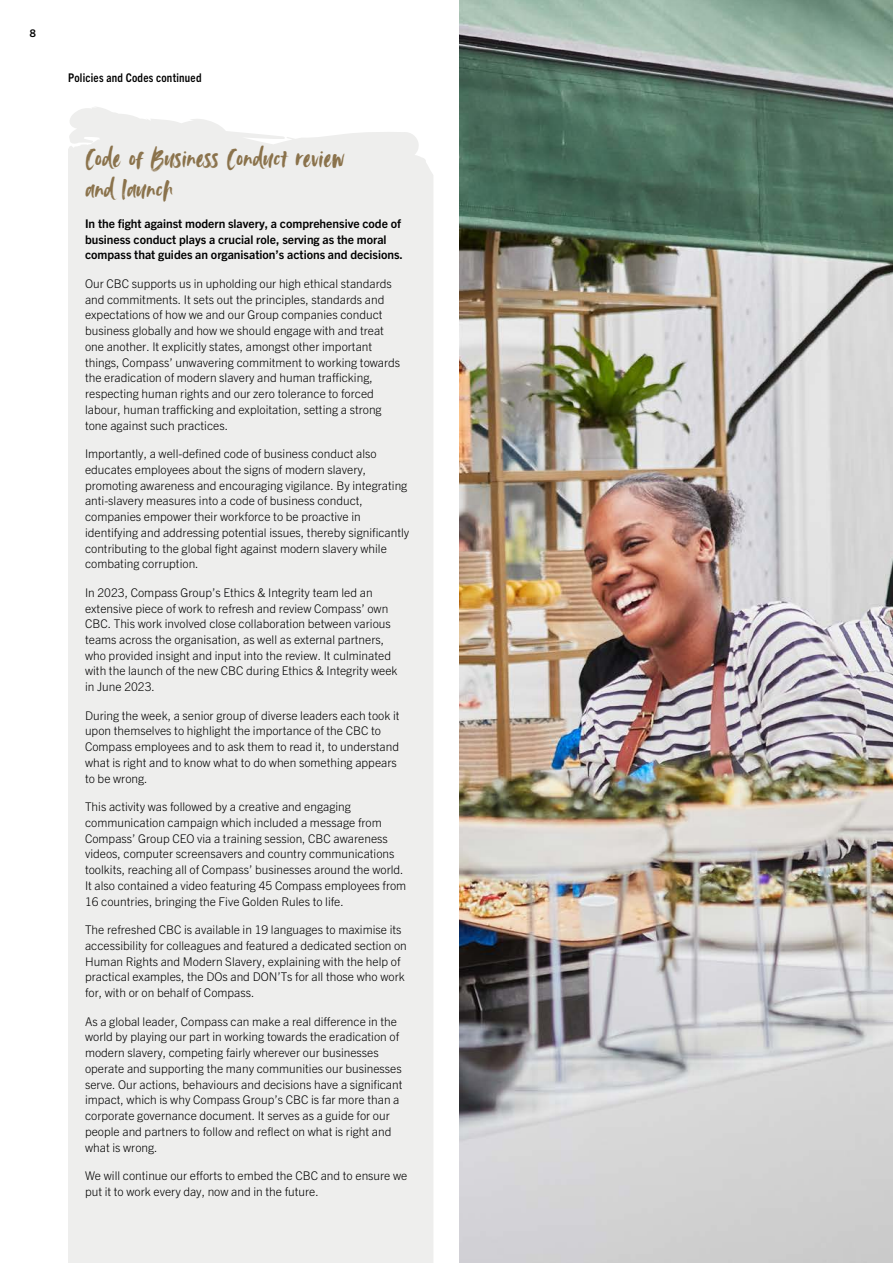
<style>
.page{position:relative;width:893px;height:1263px;background:#fff}
.page>*{position:absolute;margin:0;border:0;box-sizing:border-box;transform-origin:0 0}
.t1{font:28.5px/31.5px "Avallon Alt";letter-spacing:.01em;color:#8a724b}
.t2{font:300 12px/15.8px "Trade Gothic Next LT Pro";color:#000}
.t3{font:700 12px/15.8px "Trade Gothic Next LT Pro";color:#000}
.t4{font:700 condensed 12px "Trade Gothic Next LT Pro";letter-spacing:.02em;color:#000}
.t5{font:700 10.5px "Trade Gothic Next LT Pro";color:#000}
</style>
<div class="page">
<img style="left:459px;top:0;width:434px;height:1263px">
<div style="left:68px;top:107px;width:365px;height:1156px;background:#eeeeed"></div>
<p class="t5" style="left:30px;top:26px;width:8px">8</p>
<p class="t4" style="left:68px;top:69px;width:135px">Policies and Codes continued</p>
<h1 class="t1" style="left:85px;top:143px;width:260px">Code of Business Conduct review and launch</h1>
<p class="t3" style="left:85px;top:215px;width:319px">In the fight against modern slavery, a comprehensive code of business conduct plays a crucial role, serving as the moral compass that guides an organisation’s actions and decisions.</p>
<p class="t2" style="left:85px;top:275px;width:317px">Our CBC supports us in upholding our high ethical standards and commitments. It sets out the principles, standards and expectations of how we and our Group companies conduct business globally and how we should engage with and treat one another. It explicitly states, amongst other important things, Compass’ unwavering commitment to working towards the eradication of modern slavery and human trafficking, respecting human rights and our zero tolerance to forced labour, human trafficking and exploitation, setting a strong tone against such practices.</p>
<p class="t2" style="left:85px;top:445px;width:326px">Importantly, a well-defined code of business conduct also educates employees about the signs of modern slavery, promoting awareness and encouraging vigilance. By integrating anti-slavery measures into a code of business conduct, companies empower their workforce to be proactive in identifying and addressing potential issues, thereby significantly contributing to the global fight against modern slavery while combating corruption.</p>
<p class="t2" style="left:85px;top:584px;width:314px">In 2023, Compass Group’s Ethics &amp; Integrity team led an extensive piece of work to refresh and review Compass’ own CBC. This work involved close collaboration between various teams across the organisation, as well as external partners, who provided insight and input into the review. It culminated with the launch of the new CBC during Ethics &amp; Integrity week in June 2023.</p>
<p class="t2" style="left:85px;top:707px;width:316px">During the week, a senior group of diverse leaders each took it upon themselves to highlight the importance of the CBC to Compass employees and to ask them to read it, to understand what is right and to know what to do when something appears to be wrong.</p>
<p class="t2" style="left:85px;top:798px;width:323px">This activity was followed by a creative and engaging communication campaign which included a message from Compass’ Group CEO via a training session, CBC awareness videos, computer screensavers and country communications toolkits, reaching all of Compass’ businesses around the world.<br>It also contained a video featuring 45 Compass employees from 16 countries, bringing the Five Golden Rules to life.</p>
<p class="t2" style="left:85px;top:921px;width:323px">The refreshed CBC is available in 19 languages to maximise its accessibility for colleagues and featured a dedicated section on Human Rights and Modern Slavery, explaining with the help of practical examples, the DOs and DON’Ts for all those who work for, with or on behalf of Compass.</p>
<p class="t2" style="left:85px;top:1013px;width:319px">As a global leader, Compass can make a real difference in the world by playing our part in working towards the eradication of modern slavery, competing fairly wherever our businesses operate and supporting the many communities our businesses serve. Our actions, behaviours and decisions have a significant impact, which is why Compass Group’s CBC is far more than a corporate governance document. It serves as a guide for our people and partners to follow and reflect on what is right and what is wrong.</p>
<p class="t2" style="left:85px;top:1167px;width:324px">We will continue our efforts to embed the CBC and to ensure we put it to work every day, now and in the future.</p>
</div>
